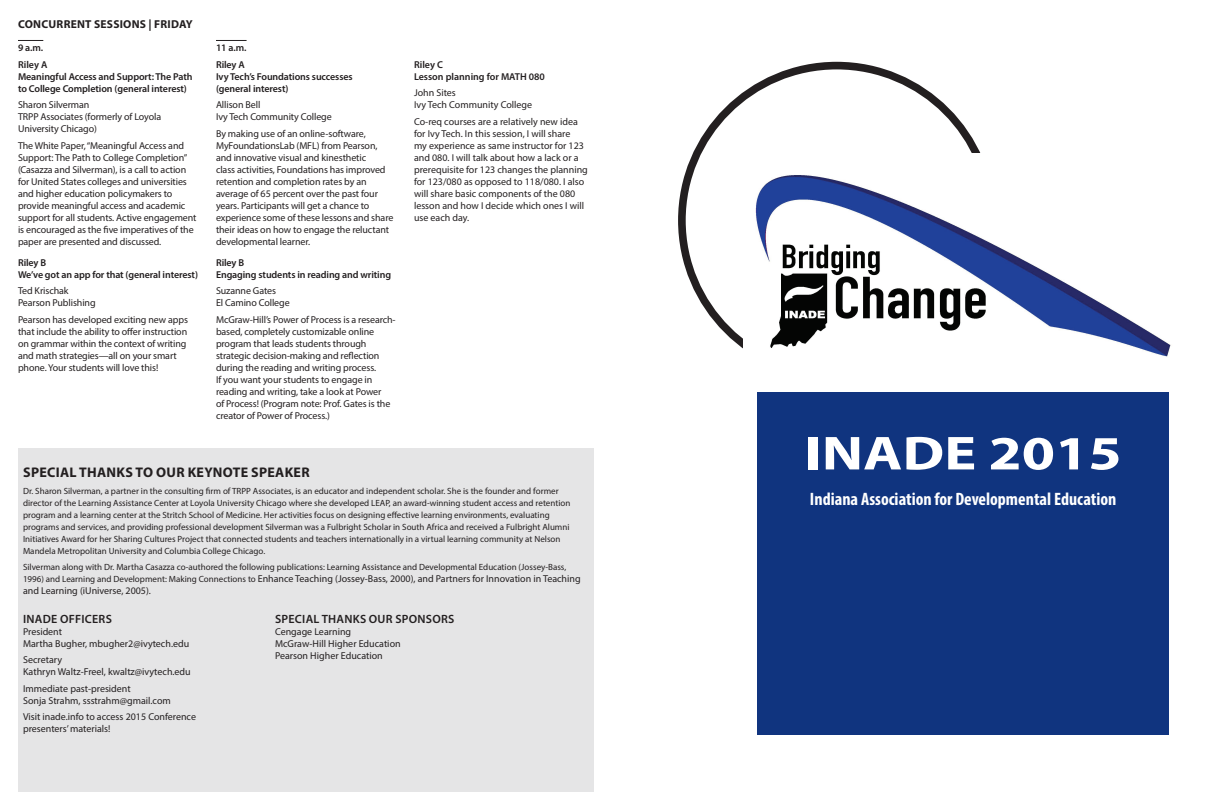
<style>
.page{position:relative;width:1224px;height:792px;background:#fff}
.page>*{position:absolute;margin:0;border:0;box-sizing:border-box;transform-origin:0 0}
.t1{font:700 48px "Myriad Pro";color:#fff;scale:1.25 1}
.t2{font:700 condensed 18px "Myriad Pro";color:#fff}
.t3{font:700 14px "Myriad Pro";letter-spacing:.02em;color:#231f20}
.t4{font:600 12px "Myriad Pro";letter-spacing:.02em;color:#231f20}
.t5{font:700 11.5px "Myriad Pro";letter-spacing:.02em;color:#231f20}
.t6{font:10px/12px "Myriad Pro";letter-spacing:-.01em;color:#231f20}
.t7{font:600 10px/12px "Myriad Pro";letter-spacing:-.01em;color:#231f20}
.t8{font:9px/12px "Myriad Pro";color:#231f20}
.s1{font-size:9px}
</style>
<div class="page">
<svg style="left:18px;top:40px;width:25px;height:1px"></svg>
<hr style="left:216px;top:40px;width:31px;height:1px;background:#231f20">
<img style="left:755px;top:175px;width:416px;height:182px">
<div style="left:757px;top:392px;width:412px;height:343px;background:#10347f"></div>
<div style="left:18px;top:448px;width:576px;height:344px;background:#e5e5e6"></div>
<p class="t5" style="left:18px;top:16px;width:176px">CONCURRENT SESSIONS | FRIDAY</p>
<p class="t7" style="left:18px;top:39px;width:31px;line-height:16.5px">9 a.m.<br>Riley A</p>
<p class="t7" style="left:18px;top:70px;width:176px">Meaningful Access and Support: The Path to College Completion (general interest)</p>
<p class="t6" style="left:18px;top:99px;width:145px">Sharon Silverman<br>TRPP Associates (formerly of Loyola<br>University Chicago)</p>
<p class="t6" style="left:18px;top:139px;width:180px">The White Paper, “Meaningful Access and Support: The Path to College Completion” (Casazza and Silverman), is a call to action for United States colleges and universities and higher education policymakers to provide meaningful access and academic support for all students. Active engagement is encouraged as the five imperatives of the paper are presented and discussed.</p>
<p class="t7" style="left:18px;top:256px;width:182px">Riley B<br>We’ve got an app for that (general interest)</p>
<p class="t6" style="left:18px;top:285px;width:79px">Ted Krischak<br>Pearson Publishing</p>
<p class="t6" style="left:18px;top:313px;width:172px">Pearson has developed exciting new apps that include the ability to offer instruction on grammar within the context of writing and math strategies—all on your smart phone. Your students will love this!</p>
<p class="t7" style="left:216px;top:39px;width:32px;line-height:16.5px">11 a.m.<br>Riley A</p>
<p class="t7" style="left:216px;top:70px;width:138px">Ivy Tech’s Foundations successes (general interest)</p>
<p class="t6" style="left:216px;top:99px;width:117px">Allison Bell<br>Ivy Tech Community College</p>
<p class="t6" style="left:216px;top:127px;width:179px">By making use of an online-software, MyFoundationsLab (MFL) from Pearson, and innovative visual and kinesthetic<br>class activities, Foundations has improved retention and completion rates by an average of 65 percent over the past four years. Participants will get a chance to experience some of these lessons and share their ideas on how to engage the reluctant developmental learner.</p>
<p class="t7" style="left:216px;top:256px;width:177px">Riley B<br>Engaging students in reading and writing</p>
<p class="t6" style="left:216px;top:285px;width:75px">Suzanne Gates<br>El Camino College</p>
<p class="t6" style="left:216px;top:313px;width:181px">McGraw-Hill’s Power of Process is a research&shy;based, completely customizable online program that leads students through strategic decision-making and reflection during the reading and writing process.<br>If you want your students to engage in reading and writing, take a look at Power<br>of Process! (Program note: Prof. Gates is the creator of Power of Process.)</p>
<p class="t7" style="left:414px;top:58px;width:132px">Riley C<br>Lesson planning for MATH 080</p>
<p class="t6" style="left:414px;top:87px;width:120px">John Sites<br>Ivy Tech Community College</p>
<p class="t6" style="left:414px;top:115px;width:175px">Co-req courses are a relatively new idea for Ivy Tech. In this session, I will share<br>my experience as same instructor for 123 and 080. I will talk about how a lack or a prerequisite for 123 changes the planning for 123/080 as opposed to 118/080. I also will share basic components of the 080 lesson and how I decide which ones I will use each day.</p>
<h3 class="t3" style="left:23px;top:463px;width:288px">SPECIAL THANKS TO OUR KEYNOTE SPEAKER</h3>
<p class="t8" style="left:23px;top:484px;width:549px">Dr. Sharon Silverman, a partner in the consulting firm of TRPP Associates, is an educator and independent scholar. She is the founder and former director of the Learning Assistance Center at Loyola University Chicago where she developed LEAP, an award-winning student access and retention program and a learning center at the Stritch School of Medicine. Her activities focus on designing effective learning environments, evaluating programs and services, and providing professional development Silverman was a Fulbright Scholar in South Africa and received a Fulbright Alumni Initiatives Award for her Sharing Cultures Project that connected students and teachers internationally in a virtual learning community at Nelson Mandela Metropolitan University and Columbia College Chicago.</p>
<p class="t8" style="left:23px;top:561px;width:545px">Silverman along with Dr. Martha Casazza co-authored the following publications: Learning Assistance and Developmental Education (Jossey-Bass,</p>
<p class="t6" style="left:23px;top:573px;width:559px"><span class="s1">1996) and Learning and Development: Making Connections to</span> Enhance Teaching (Jossey-Bass, 2000), and Partners for Innovation in Teaching and Learning (iUniverse, 2005).</p>
<p class="t4" style="left:23px;top:611px;width:90px">INADE OFFICERS</p>
<p class="t6" style="left:23px;top:625px;width:168px">President<br>Martha Bugher, mbugher2@ivytech.edu</p>
<p class="t6" style="left:23px;top:654px;width:169px">Secretary<br>Kathryn Waltz-Freel, kwaltz@ivytech.edu</p>
<p class="t6" style="left:23px;top:682px;width:149px">Immediate past-president<br>Sonja Strahm, ssstrahm@gmail.com</p>
<p class="t6" style="left:23px;top:711px;width:174px">Visit inade.info to access 2015 Conference presenters’ materials!</p>
<p class="t4" style="left:275px;top:611px;width:181px">SPECIAL THANKS OUR SPONSORS</p>
<p class="t6" style="left:275px;top:625px;width:127px">Cengage Learning<br>McGraw-Hill Higher Education<br>Pearson Higher Education</p>
<h1 class="t1" style="left:805px;top:422px;width:255px">INADE 2015</h1>
<h2 class="t2" style="left:810px;top:487px;width:308px">Indiana Association for Developmental Education</h2>
</div>
